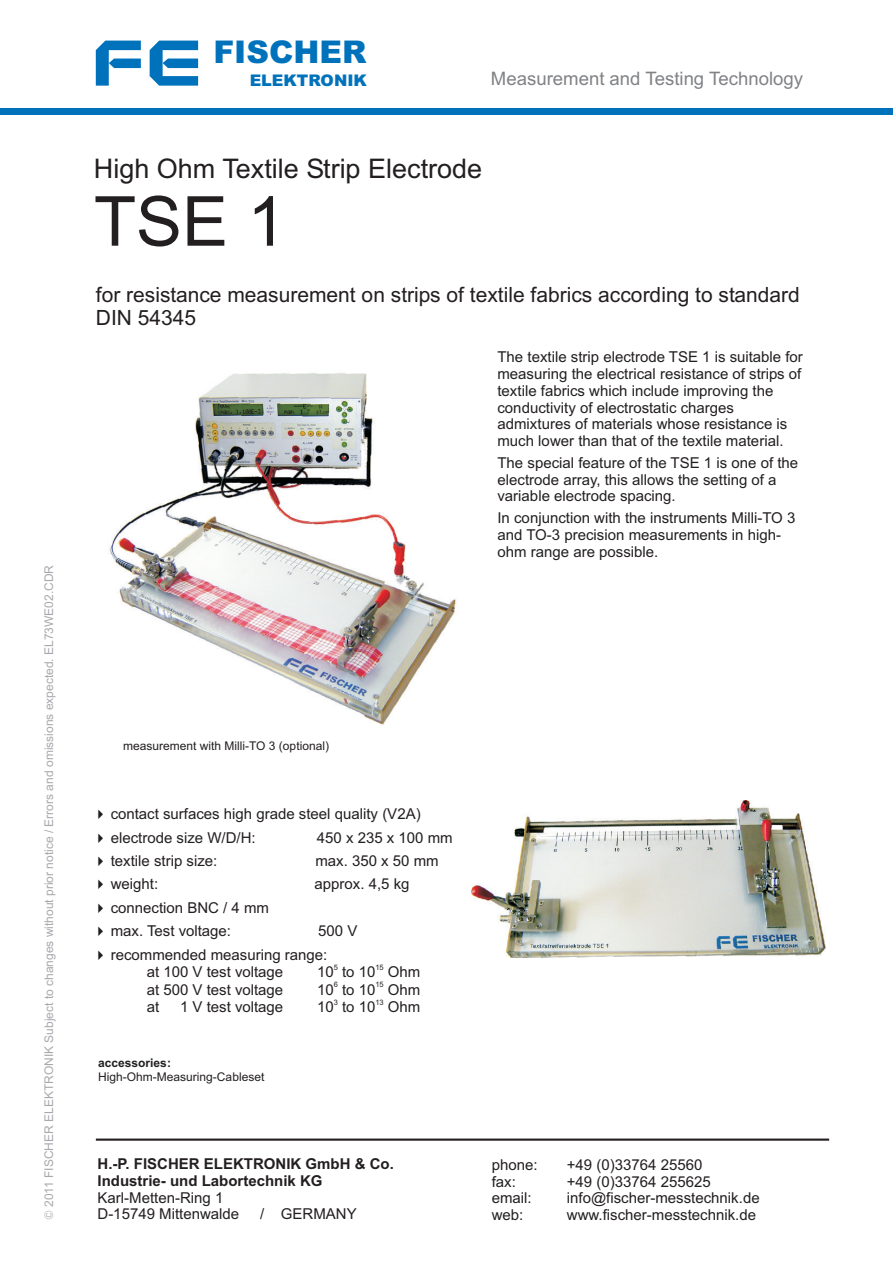
<style>
.page{position:relative;width:894px;height:1263px;background:#fff}
.page>*{position:absolute;margin:0;border:0;box-sizing:border-box;transform-origin:0 0}
.t1{font:69px "Arial";color:#231f20}
.t2{font:900 31.35px "Arial";color:#0072bc}
.t3{font:27px "Arial";color:#231f20}
.t4{font:21px/23.4px "Arial";color:#231f20}
.t5{font:18.6px "Arial";color:#808285}
.t6{font:900 16.05px "Arial";color:#0072bc}
.t7{font:15px/16.8px "Arial";color:#231f20}
.t8{font:700 15px/16.8px "Arial";color:#231f20}
.t9{font:12px "Arial";color:#a8a9ad}
.t10{font:12px "Arial";color:#231f20}
.t11{font:700 12px "Arial";color:#231f20}
.t12{font:7.5px "Arial";color:#231f20}
.s1{font-family:"Avant Garde Bk BT"}
</style>
<div class="page">
<svg style="left:96px;top:41px;width:45px;height:45px"></svg>
<svg style="left:150px;top:41px;width:48px;height:45px"></svg>
<div style="left:0;top:108px;width:893px;height:7px;background:#0072bc"></div>
<hr style="left:96px;top:1139px;width:733px;height:2px;background:#231f20">
<img style="left:109px;top:373px;width:347px;height:352px">
<img style="left:471px;top:801px;width:354px;height:156px">
<p class="t9" style="left:44px;top:1220px;width:657px;rotate:-90deg"><span class="s1">©</span> 2011 FISCHER ELEKTRONIK Subject to changes without prior notice / Errors and omissions expected. EL73WE02.CDR</p>
<h2 class="t2" style="left:213px;top:41px;width:155px">FISCHER</h2>
<p class="t6" style="left:250px;top:74px;width:119px">ELEKTRONIK</p>
<p class="t5" style="left:491px;top:71px;width:314px">Measurement and Testing Technology</p>
<h3 class="t3" style="left:94px;top:158px;width:390px">High Ohm Textile Strip Electrode</h3>
<h1 class="t1" style="left:94px;top:195px;width:193px">TSE 1</h1>
<h3 class="t4" style="left:96px;top:285px;width:706px">for resistance measurement on strips of textile fabrics according to standard<br>DIN 54345</h3>
<p class="t7" style="left:497px;top:350px;width:307px">The textile strip electrode TSE 1 is suitable for measuring the electrical resistance of strips of textile fabrics which include improving the conductivity of electrostatic charges admixtures of materials whose resistance is much lower than that of the textile material.</p>
<p class="t7" style="left:497px;top:456px;width:302px">The special feature of the TSE 1 is one of the electrode array, this allows the setting of a variable electrode spacing.</p>
<p class="t7" style="left:497px;top:511px;width:299px">In conjunction with the instruments Milli-TO 3 and TO-3 precision measurements in high&shy;ohm range are possible.</p>
<p class="t10" style="left:123px;top:741px;width:207px">measurement with Milli-TO 3 (optional)</p>
<p class="t7" style="left:93px;top:807px;width:329px">✔ contact surfaces high grade steel quality (V2A)</p>
<p class="t7" style="left:93px;top:830px;width:165px">✔ electrode size W/D/H:</p>
<p class="t7" style="left:317px;top:830px;width:137px">450 x 235 x 100 mm</p>
<p class="t7" style="left:93px;top:854px;width:126px">✔ textile strip size:</p>
<p class="t7" style="left:315px;top:854px;width:125px">max. 350 x 50 mm</p>
<p class="t7" style="left:93px;top:877px;width:67px">✔ weight:</p>
<p class="t7" style="left:315px;top:877px;width:97px">approx. 4,5 kg</p>
<p class="t7" style="left:93px;top:901px;width:178px">✔ connection BNC / 4 mm</p>
<p class="t7" style="left:93px;top:924px;width:140px">✔ max. Test voltage:</p>
<p class="t7" style="left:318px;top:924px;width:41px">500 V</p>
<p class="t7" style="left:93px;top:948px;width:236px">✔ recommended measuring range:</p>
<p class="t12" style="left:334px;top:964px;width:6px">5</p>
<p class="t12" style="left:375px;top:964px;width:10px">15</p>
<p class="t7" style="left:147px;top:965px;width:138px">at 100 V test voltage</p>
<p class="t7" style="left:317px;top:965px;width:105px">10 to 10 Ohm</p>
<p class="t12" style="left:334px;top:982px;width:6px">6</p>
<p class="t12" style="left:375px;top:982px;width:10px">15</p>
<p class="t7" style="left:147px;top:982px;width:138px">at 500 V test voltage</p>
<p class="t7" style="left:317px;top:982px;width:105px">10 to 10 Ohm</p>
<p class="t12" style="left:334px;top:999px;width:6px">3</p>
<p class="t12" style="left:375px;top:999px;width:10px">13</p>
<p class="t7" style="left:147px;top:1000px;width:14px">at</p>
<p class="t7" style="left:180px;top:1000px;width:105px">1 V test voltage</p>
<p class="t7" style="left:317px;top:1000px;width:105px">10 to 10 Ohm</p>
<p class="t11" style="left:98px;top:1059px;width:74px">accessories:</p>
<p class="t10" style="left:98px;top:1072px;width:168px">High-Ohm-Measuring-Cableset</p>
<p class="t8" style="left:98px;top:1157px;width:298px">H.-P. FISCHER ELEKTRONIK GmbH &amp; Co.<br>Industrie- und Labortechnik KG</p>
<p class="t7" style="left:98px;top:1190px;width:143px">Karl-Metten-Ring 1<br>D-15749 Mittenwalde</p>
<p class="t7" style="left:260px;top:1207px;width:98px">/ GERMANY</p>
<p class="t7" style="left:492px;top:1158px;width:47px">phone:</p>
<p class="t7" style="left:567px;top:1158px;width:137px">+49 (0)33764 25560</p>
<p class="t7" style="left:492px;top:1174px;width:26px">fax:</p>
<p class="t7" style="left:567px;top:1174px;width:145px">+49 (0)33764 255625</p>
<p class="t7" style="left:492px;top:1191px;width:42px">email:</p>
<p class="t7" style="left:567px;top:1191px;width:194px">info@fischer-messtechnik.de</p>
<p class="t7" style="left:492px;top:1208px;width:33px">web:</p>
<p class="t7" style="left:567px;top:1208px;width:191px">www.fischer-messtechnik.de</p>
</div>
